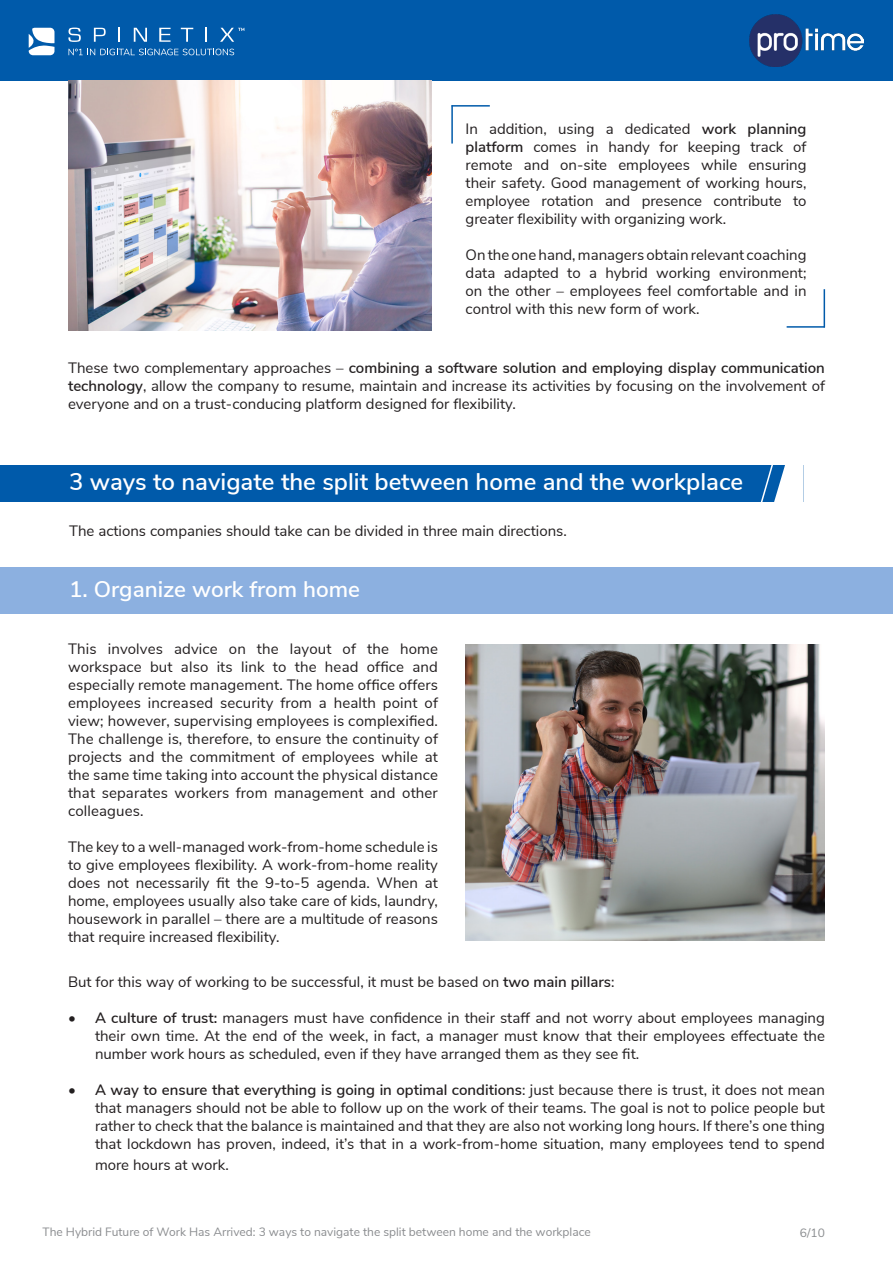
<style>
.page{position:relative;width:893px;height:1263px;background:#fff}
.page>*{position:absolute;margin:0;border:0;box-sizing:border-box;transform-origin:0 0}
.t1{font:600 24px "Nunito Sans";color:#fff}
.t2{font:600 22.5px "Nunito Sans";color:#fff}
.t3{font:15px/18px "Nunito Sans";color:#231f20;text-align:justify}
.t4{font:12px "Nunito Sans";color:#8a8c8f}
.s1{font-weight:600}
</style>
<div class="page">
<div style="left:0;top:0;width:893px;height:81px;background:#005aaa"></div>
<svg style="left:69px;top:49px;width:165px;height:6px"></svg>
<svg style="left:68px;top:28px;width:13px;height:14px"></svg>
<svg style="left:94px;top:28px;width:12px;height:14px"></svg>
<svg style="left:134px;top:28px;width:13px;height:14px"></svg>
<svg style="left:159px;top:28px;width:12px;height:14px"></svg>
<svg style="left:181px;top:28px;width:12px;height:14px"></svg>
<svg style="left:118px;top:28px;width:2px;height:14px"></svg>
<svg style="left:206px;top:28px;width:1px;height:14px"></svg>
<svg style="left:220px;top:28px;width:24px;height:14px"></svg>
<svg style="left:29px;top:28px;width:25px;height:27px"></svg>
<img style="left:750px;top:14px;width:113px;height:53px">
<img style="left:68px;top:81px;width:364px;height:249px">
<div style="left:0;top:465px;width:803px;height:36px;background:#005aaa"></div>
<svg style="left:737px;top:465px;width:67px;height:103px"></svg>
<div style="left:0;top:568px;width:893px;height:46px;background:#8cb0e0"></div>
<img style="left:466px;top:645px;width:359px;height:295px">
<hr style="left:451px;top:105px;width:2px;height:39px;background:#005aaa">
<hr style="left:452px;top:105px;width:38px;height:2px;background:#005aaa">
<hr style="left:824px;top:289px;width:1px;height:38px;background:#005aaa">
<hr style="left:787px;top:326px;width:38px;height:2px;background:#005aaa">
<p class="t3" style="left:466px;top:119px;width:342px">In addition, using a dedicated <span class="s1">work planning platform</span> comes in handy for keeping track of remote and on-site employees while ensuring their safety. Good management of working hours, employee rotation and presence contribute to greater flexibility with organizing work.</p>
<p class="t3" style="left:466px;top:245px;width:342px">On the one hand, managers obtain relevant coaching data adapted to a hybrid working environment; on the other – employees feel comfortable and in control with this new form of work.</p>
<p class="t3" style="left:68px;top:358px;width:758px">These two complementary approaches – <span class="s1">combining a software solution and employing display communication technology</span>, allow the company to resume, maintain and increase its activities by focusing on the involvement of everyone and on a trust-conducing platform designed for flexibility.</p>
<p class="t1" style="left:69px;top:464px;width:676px">3 ways to navigate the split between home and the workplace</p>
<p class="t3" style="left:69px;top:521px;width:499px">The actions companies should take can be divided in three main directions.</p>
<p class="t2" style="left:69px;top:573px;width:293px">1. Organize work from home</p>
<p class="t3" style="left:68px;top:639px;width:371px">This involves advice on the layout of the home workspace but also its link to the head office and especially remote management. The home office offers employees increased security from a health point of view; however, supervising employees is complexified.<br>The challenge is, therefore, to ensure the continuity of projects and the commitment of employees while at the same time taking into account the physical distance that separates workers from management and other colleagues.</p>
<p class="t3" style="left:68px;top:837px;width:371px">The key to a well-managed work-from-home schedule is to give employees flexibility. A work-from-home reality does not necessarily fit the 9-to-5 agenda. When at home, employees usually also take care of kids, laundry, housework in parallel – there are a multitude of reasons that require increased flexibility.</p>
<p class="t3" style="left:68px;top:971px;width:548px">But for this way of working to be successful, it must be based on <span class="s1">two main pillars</span>:</p>
<p class="t3" style="left:95px;top:1007px;width:731px;text-indent:-27px"><span class="s1">• A culture of trust:</span> managers must have confidence in their staff and not worry about employees managing their own time. At the end of the week, in fact, a manager must know that their employees effectuate the number work hours as scheduled, even if they have arranged them as they see fit.</p>
<p class="t3" style="left:95px;top:1079px;width:731px;text-indent:-27px"><span class="s1">• A way to ensure that everything is going in optimal conditions</span>: just because there is trust, it does not mean that managers should not be able to follow up on the work of their teams. The goal is not to police people but rather to check that the balance is maintained and that they are also not working long hours. If there’s one thing that lockdown has proven, indeed, it’s that in a work-from-home situation, many employees tend to spend</p>
<p class="t3" style="left:95px;top:1155px;width:135px">more hours at work.</p>
<p class="t4" style="left:43px;top:1223px;width:550px">The Hybrid Future of Work Has Arrived: 3 ways to navigate the split between home and the workplace</p>
<p class="t4" style="left:800px;top:1224px;width:26px">6/10</p>
</div>
